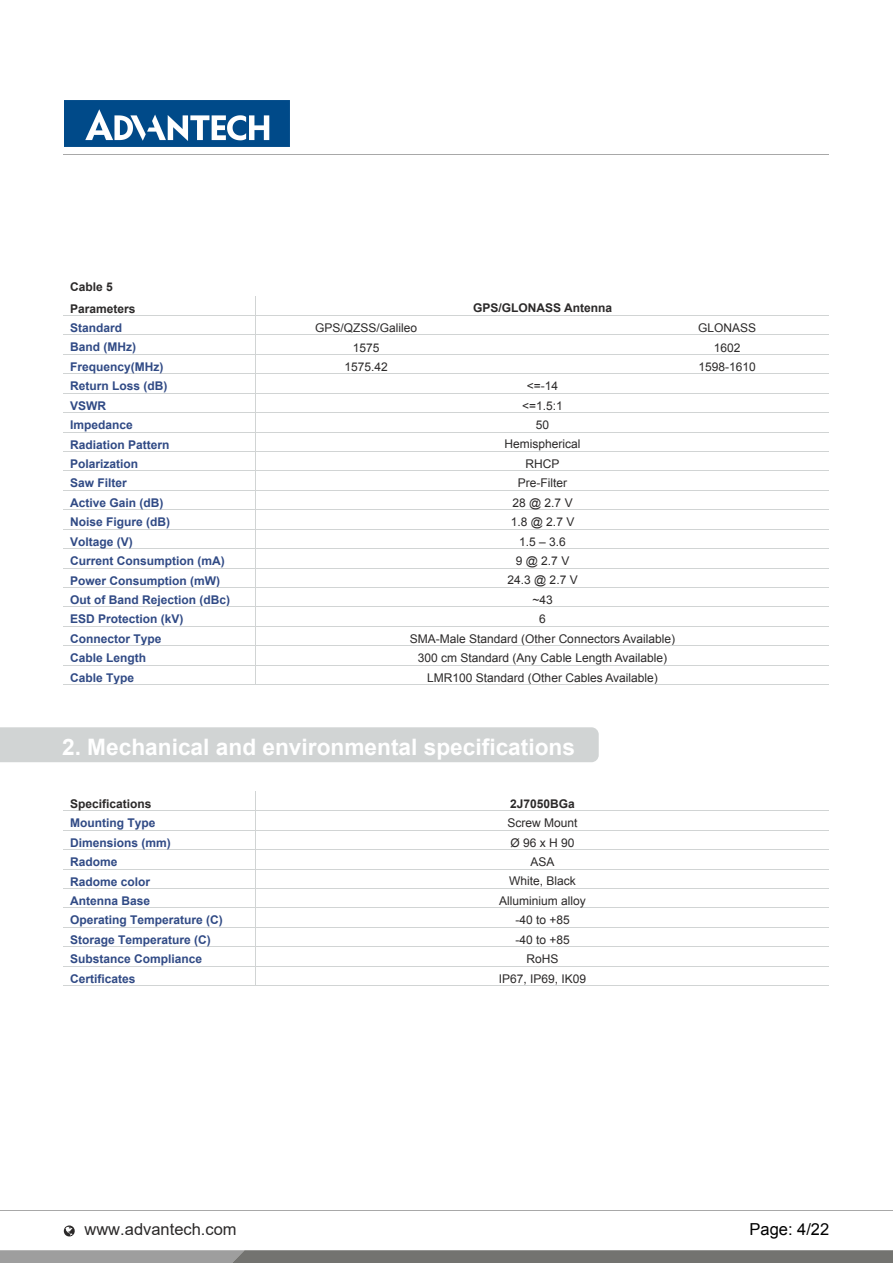
<style>
.page{position:relative;width:893px;height:1263px;background:#fff}
.page>*{position:absolute;margin:0;border:0;box-sizing:border-box;transform-origin:0 0}
.t1{font:700 22.65px "Arial";color:#fff}
.t2{font:16.5px "Arial";color:#2b2929}
.t3{font:16.5px "Arial";color:#000}
.t4{font:700 12px/19.4px "Arial";color:#304a85}
.t5{font:12px/19.5px "Arial";color:#2b2929;text-align:center}
.t6{font:700 12px "Arial";color:#2b2929}
.s1{font-style:inherit}
</style>
<div class="page">
<svg style="left:0;top:1250px;width:893px;height:13px;background:#80807e"></svg>
<hr style="left:0;top:1210px;width:893px;height:1px;background:#a8a8a8">
<svg style="left:63px;top:1225px;width:12px;height:11px"></svg>
<hr style="left:64px;top:154px;width:765px;height:1px;background:#a8a8a8">
<div style="left:0;top:727px;width:599px;height:35px;background:#d1d4d4"></div>
<hr style="left:64px;top:810px;width:765px;height:1px;background:#d1d4d4">
<hr style="left:64px;top:830px;width:765px;height:1px;background:#d1d4d4">
<hr style="left:64px;top:849px;width:765px;height:1px;background:#d1d4d4">
<hr style="left:64px;top:869px;width:765px;height:1px;background:#d1d4d4">
<hr style="left:64px;top:888px;width:765px;height:1px;background:#d1d4d4">
<hr style="left:64px;top:908px;width:765px;height:1px;background:#d1d4d4">
<hr style="left:64px;top:927px;width:765px;height:1px;background:#d1d4d4">
<hr style="left:64px;top:946px;width:765px;height:1px;background:#d1d4d4">
<hr style="left:64px;top:966px;width:765px;height:1px;background:#d1d4d4">
<hr style="left:255px;top:791px;width:1px;height:195px;background:#d1d4d4">
<hr style="left:64px;top:985px;width:765px;height:1px;background:#d1d4d4">
<hr style="left:64px;top:315px;width:765px;height:1px;background:#d1d4d4">
<hr style="left:64px;top:335px;width:765px;height:1px;background:#d1d4d4">
<hr style="left:64px;top:354px;width:765px;height:1px;background:#d1d4d4">
<hr style="left:64px;top:373px;width:765px;height:1px;background:#d1d4d4">
<hr style="left:64px;top:393px;width:765px;height:1px;background:#d1d4d4">
<hr style="left:64px;top:412px;width:765px;height:1px;background:#d1d4d4">
<hr style="left:64px;top:432px;width:765px;height:1px;background:#d1d4d4">
<hr style="left:64px;top:451px;width:765px;height:1px;background:#d1d4d4">
<hr style="left:64px;top:471px;width:765px;height:1px;background:#d1d4d4">
<hr style="left:64px;top:490px;width:765px;height:1px;background:#d1d4d4">
<hr style="left:64px;top:509px;width:765px;height:1px;background:#d1d4d4">
<hr style="left:64px;top:529px;width:765px;height:1px;background:#d1d4d4">
<hr style="left:64px;top:548px;width:765px;height:1px;background:#d1d4d4">
<hr style="left:64px;top:568px;width:765px;height:1px;background:#d1d4d4">
<hr style="left:255px;top:296px;width:1px;height:389px;background:#d1d4d4">
<hr style="left:64px;top:587px;width:765px;height:1px;background:#d1d4d4">
<hr style="left:64px;top:607px;width:765px;height:1px;background:#d1d4d4">
<hr style="left:64px;top:626px;width:765px;height:1px;background:#d1d4d4">
<hr style="left:64px;top:645px;width:765px;height:1px;background:#d1d4d4">
<hr style="left:64px;top:665px;width:765px;height:1px;background:#d1d4d4">
<hr style="left:64px;top:684px;width:765px;height:1px;background:#d1d4d4">
<img style="left:64px;top:100px;width:225px;height:46px">
<p class="t6" style="left:70px;top:282px;width:44px">Cable 5</p>
<p class="t6" style="left:70px;top:304px;width:67px">Parameters</p>
<p class="t4" style="left:70px;top:319px;width:162px">Standard<br>Band (MHz)<br>Frequency(MHz)<br>Return Loss (dB)<br>VSWR<br>Impedance<br>Radiation Pattern<br>Polarization<br>Saw Filter<br>Active Gain (dB)<br>Noise Figure (dB)<br>Voltage (V)<br>Current Consumption (mA)<br>Power Consumption (mW)<br>Out of Band Rejection (dBc)<br>ESD Protection (kV)<br>Connector Type<br>Cable Length<br>Cable Type</p>
<p class="t6" style="left:473px;top:304px;width:140px">GPS/GLONASS Antenna</p>
<p class="t5" style="left:315px;top:319px;width:104px">GPS/QZSS/Galileo<br>1575<br>1575.42</p>
<p class="t5" style="left:698px;top:319px;width:60px">GLONASS<br>1602<br>1598-1610</p>
<p class="t5" style="left:410px;top:377px;width:267px">&lt;=-14<br>&lt;=1.5:1<br>50<br>Hemispherical<br>RHCP<br>Pre-Filter<br>28 @ 2.7 V<br>1.8 @ 2.7 V<br>1.5 – 3.6<br>9 @ 2.7 V<br>24.3 @ 2.7 V<br>~43<br>6<br>SMA-Male Standard (Other Connectors Available)<br>300 cm Standard (Any Cable Length Available)<br>LMR100 Standard (Other Cables Available)</p>
<h1 class="t1" style="left:62px;top:739px;width:514px">2. Mechanical and environmental specifications</h1>
<p class="t6" style="left:70px;top:799px;width:83px">Specifications</p>
<p class="t4" style="left:70px;top:814px;width:154px">Mounting Type<br>Dimensions (mm)<br>Radome<br>Radome color<br>Antenna Base<br>Operating Temperature (C)<br>Storage Temperature (C)<br>Substance Compliance<br>Certificates</p>
<p class="t6" style="left:510px;top:799px;width:66px">2J7050BGa</p>
<p class="t5" style="left:499px;top:814px;width:89px">Screw Mount<br>Ø 96 x H 90<br>ASA<br>White, Black<br>Alluminium alloy -40 to +85<br>-40 to +85<br>RoHS<br>IP67, IP69, IK09</p>
<h2 class="t2" style="left:84px;top:1218px;width:154px"><span class="s1">www.</span>advantech.com</h2>
<h2 class="t3" style="left:749px;top:1223px;width:81px">Page: 4/2<span class="s1">2</span></h2>
</div>
